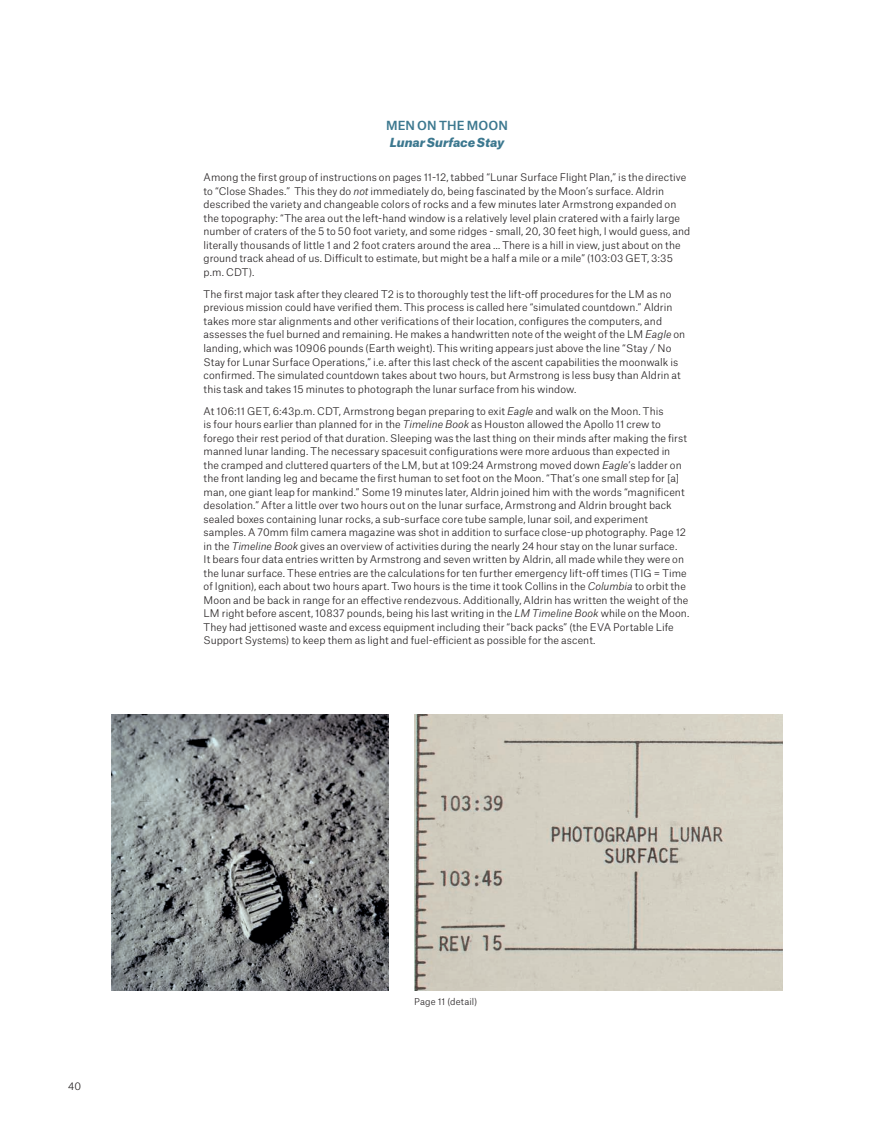
<style>
.page{position:relative;width:894px;height:1136px;background:#fff}
.page>*{position:absolute;margin:0;border:0;box-sizing:border-box;transform-origin:0 0}
.t1{font:italic 900 12px "Atlas Grotesk";letter-spacing:.005em;color:#3c788f}
.t2{font:500 12px "Atlas Grotesk";letter-spacing:.01em;color:#3c788f}
.t3{font:300 10.2px/13.5px "Atlas Grotesk";letter-spacing:.005em;color:#231f20}
.t4{font:300 9px "Atlas Grotesk";letter-spacing:.015em;color:#231f20}
.s1{font-style:italic}
</style>
<div class="page">
<img style="left:112px;top:714px;width:276px;height:276px">
<img style="left:414px;top:714px;width:368px;height:276px">
<p class="t2" style="left:386px;top:120px;width:123px">MEN ON THE MOON</p>
<p class="t1" style="left:390px;top:137px;width:116px">Lunar Surface Stay</p>
<p class="t3" style="left:203px;top:171px;width:488px">Among the frst group of instructions on pages 11-12, tabbed “Lunar Surface Flight Plan,” is the directive to “Close Shades.” This they do <span class="s1">not</span> immediately do, being fascinated by the Moon’s surface. Aldrin described the variety and changeable colors of rocks and a few minutes later Armstrong expanded on the topography: “The area out the left-hand window is a relatively level plain cratered with a fairly large number of craters of the 5 to 50 foot variety, and some ridges - small, 20, 30 feet high, I would guess, and literally thousands of little 1 and 2 foot craters around the area … There is a hill in view, just about on the ground track ahead of us. Dificult to estimate, but might be a half a mile or a mile” (103:03 GET, 3:35 p.m. CDT).</p>
<p class="t3" style="left:203px;top:288px;width:483px">The frst major task after they cleared T2 is to thoroughly test the lift-of procedures for the LM as no previous mission could have verifed them. This process is called here “simulated countdown.” Aldrin takes more star alignments and other verifcations of their location, confgures the computers, and assesses the fuel burned and remaining. He makes a handwritten note of the weight of the LM <span class="s1">Eagle</span> on landing, which was 10906 pounds (Earth weight). This writing appears just above the line “Stay / No Stay for Lunar Surface Operations,” i.e. after this last check of the ascent capabilities the moonwalk is confrmed. The simulated countdown takes about two hours, but Armstrong is less busy than Aldrin at this task and takes 15 minutes to photograph the lunar surface from his window.</p>
<p class="t3" style="left:203px;top:404px;width:487px">At 106:11 GET, 6:43p.m. CDT, Armstrong began preparing to exit <span class="s1">Eagle</span> and walk on the Moon. This<br>is four hours earlier than planned for in the <span class="s1">Timeline Book</span> as Houston allowed the Apollo 11 crew to forego their rest period of that duration. Sleeping was the last thing on their minds after making the frst manned lunar landing. The necessary spacesuit confgurations were more arduous than expected in<br>the cramped and cluttered quarters of the LM, but at 109:24 Armstrong moved down <span class="s1">Eagle</span>’s ladder on the front landing leg and became the frst human to set foot on the Moon. “That’s one small step for [a] man, one giant leap for mankind.” Some 19 minutes later, Aldrin joined him with the words “magnifcent desolation.” After a little over two hours out on the lunar surface, Armstrong and Aldrin brought back sealed boxes containing lunar rocks, a sub-surface core tube sample, lunar soil, and experiment samples. A 70mm flm camera magazine was shot in addition to surface close-up photography. Page 12 in the <span class="s1">Timeline Book</span> gives an overview of activities during the nearly 24 hour stay on the lunar surface.<br>It bears four data entries written by Armstrong and seven written by Aldrin, all made while they were on the lunar surface. These entries are the calculations for ten further emergency lift-of times (TIG = Time of Ignition), each about two hours apart. Two hours is the time it took Collins in the <span class="s1">Columbia</span> to orbit the Moon and be back in range for an efective rendezvous. Additionally, Aldrin has written the weight of the LM right before ascent, 10837 pounds, being his last writing in the <span class="s1">LM Timeline Book</span> while on the Moon.<br>They had jettisoned waste and excess equipment including their “back packs” (the EVA Portable Life Support Systems) to keep them as light and fuel-eficient as possible for the ascent.</p>
<p class="t3" style="left:68px;top:1080px;width:14px">40</p>
<p class="t4" style="left:414px;top:998px;width:65px">Page 11 (detail)</p>
</div>
